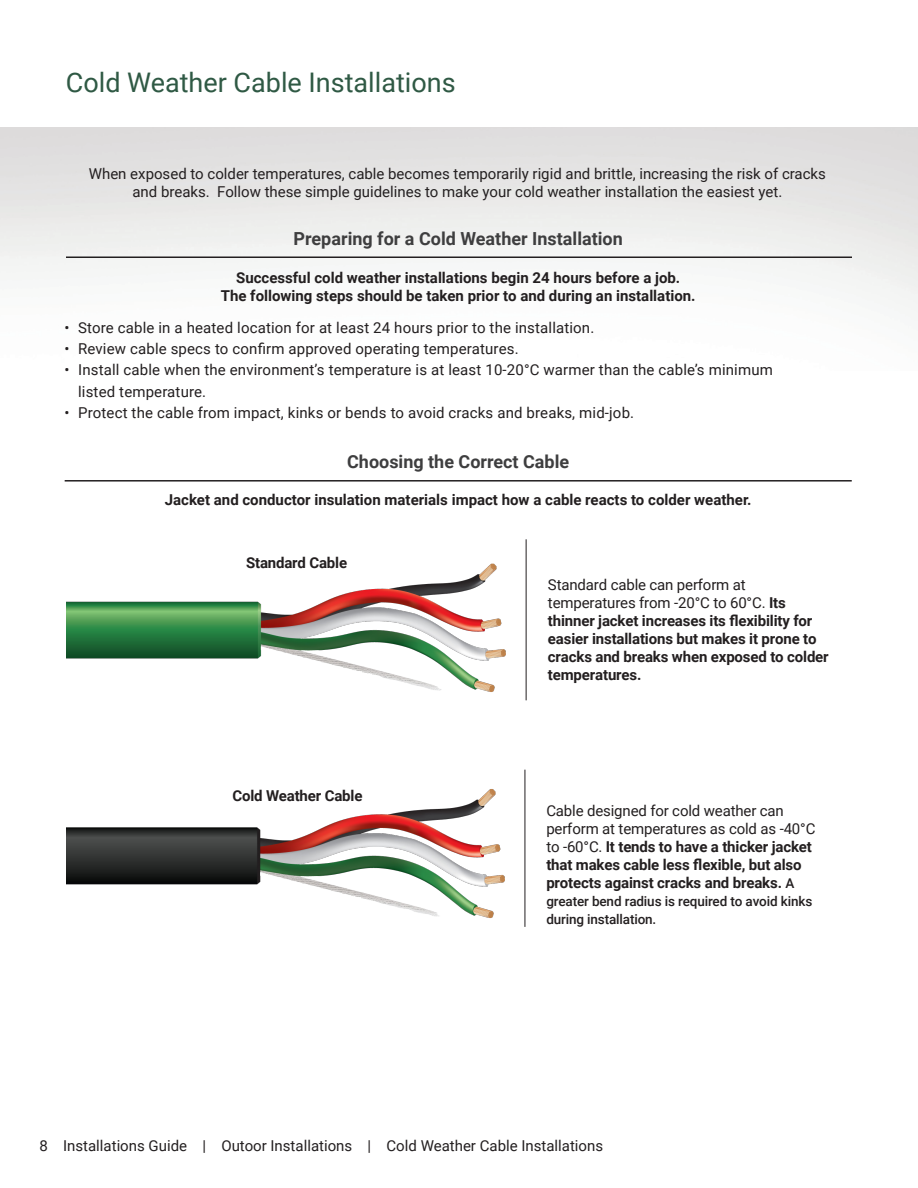
<style>
.page{position:relative;width:918px;height:1188px;background:#fff}
.page>*{position:absolute;margin:0;border:0;box-sizing:border-box;transform-origin:0 0}
.t1{font:27px "Roboto";color:#2f5944}
.Table__Body__Bold__All_Cap{font:700 18px "Roboto";color:#3e3e3f}
.Table__Body__Bold__All_Cap-2{font:700 15px/18px "Roboto";letter-spacing:-.01em;color:#231f20}
.Table__Body__Bold__All_Cap-3{font:15px "Roboto";color:#231f20}
.Table__Body__Bold__All_Cap-4{font:500 13.5px/18px "Roboto";letter-spacing:-.01em;color:#231f20}
.s1{font-weight:400}
.s2{font-weight:500;font-size:13.5px}
</style>
<div class="page">
<hr style="left:526px;top:539px;width:1px;height:161px;background:#231f20">
<hr style="left:525px;top:770px;width:1px;height:157px;background:#231f20">
<img style="left:66px;top:563px;width:440px;height:129px">
<img style="left:67px;top:789px;width:438px;height:130px">
<hr style="left:66px;top:256px;width:786px;height:2px;background:#231f20">
<hr style="left:65px;top:480px;width:787px;height:2px;background:#231f20">
<p class="t1" style="left:66px;top:64px;width:391px">Cold Weather Cable Installations</p>
<p class="Table__Body__Bold__All_Cap-3" style="left:89px;top:163px;width:739px">When exposed to colder temperatures, cable becomes temporarily rigid and brittle, increasing the risk of cracks</p>
<p class="Table__Body__Bold__All_Cap-3" style="left:132px;top:181px;width:651px">and breaks. Follow these simple guidelines to make your cold weather installation the easiest yet.</p>
<p class="Table__Body__Bold__All_Cap" style="left:294px;top:226px;width:331px">Preparing for a Cold Weather Installation</p>
<p class="Table__Body__Bold__All_Cap-2" style="left:221px;top:269px;width:476px;text-align:center">Successful cold weather installations begin 24 hours before a job.<br>The following steps should be taken prior to and during an installation.</p>
<p class="Table__Body__Bold__All_Cap-3" style="left:65px;top:317px;width:531px">• Store cable in a heated location for at least 24 hours prior to the installation.</p>
<p class="Table__Body__Bold__All_Cap-3" style="left:65px;top:338px;width:456px">• Review cable specs to confirm approved operating temperatures.</p>
<p class="Table__Body__Bold__All_Cap-3" style="left:65px;top:360px;width:710px">• Install cable when the environment’s temperature is at least 10-20°C warmer than the cable’s minimum</p>
<p class="Table__Body__Bold__All_Cap-3" style="left:78px;top:381px;width:130px">listed temperature.</p>
<p class="Table__Body__Bold__All_Cap-3" style="left:65px;top:402px;width:571px">• Protect the cable from impact, kinks or bends to avoid cracks and breaks, mid-job.</p>
<p class="Table__Body__Bold__All_Cap" style="left:347px;top:449px;width:224px">Choosing the Correct Cable</p>
<p class="Table__Body__Bold__All_Cap-2" style="left:165px;top:490px;width:588px">Jacket and conductor insulation materials impact how a cable reacts to colder weather.</p>
<p class="Table__Body__Bold__All_Cap-2" style="left:246px;top:553px;width:103px">Standard Cable</p>
<p class="Table__Body__Bold__All_Cap-2" style="left:232px;top:786px;width:132px">Cold Weather Cable</p>
<p class="Table__Body__Bold__All_Cap-2" style="left:548px;top:575px;width:282px"><span class="s1">Standard cable can perform at temperatures from -20°C to 60°C.</span> Its thinner jacket increases its flexibility for easier installations but makes it prone to cracks and breaks when exposed to colder temperatures.</p>
<p class="Table__Body__Bold__All_Cap-2" style="left:546px;top:801px;width:271px"><span class="s1">Cable designed for cold weather can perform at temperatures as cold as -40°C to -60°C.</span> It tends to have a thicker jacket that makes cable less flexible, but also protects against cracks and breaks. <span class="s2">A</span></p>
<p class="Table__Body__Bold__All_Cap-4" style="left:546px;top:891px;width:268px">greater bend radius is required to avoid kinks during installation.</p>
<p class="Table__Body__Bold__All_Cap-3" style="left:39px;top:1135px;width:565px">8 Installations Guide | Outoor Installations | Cold Weather Cable Installations</p>
</div>
